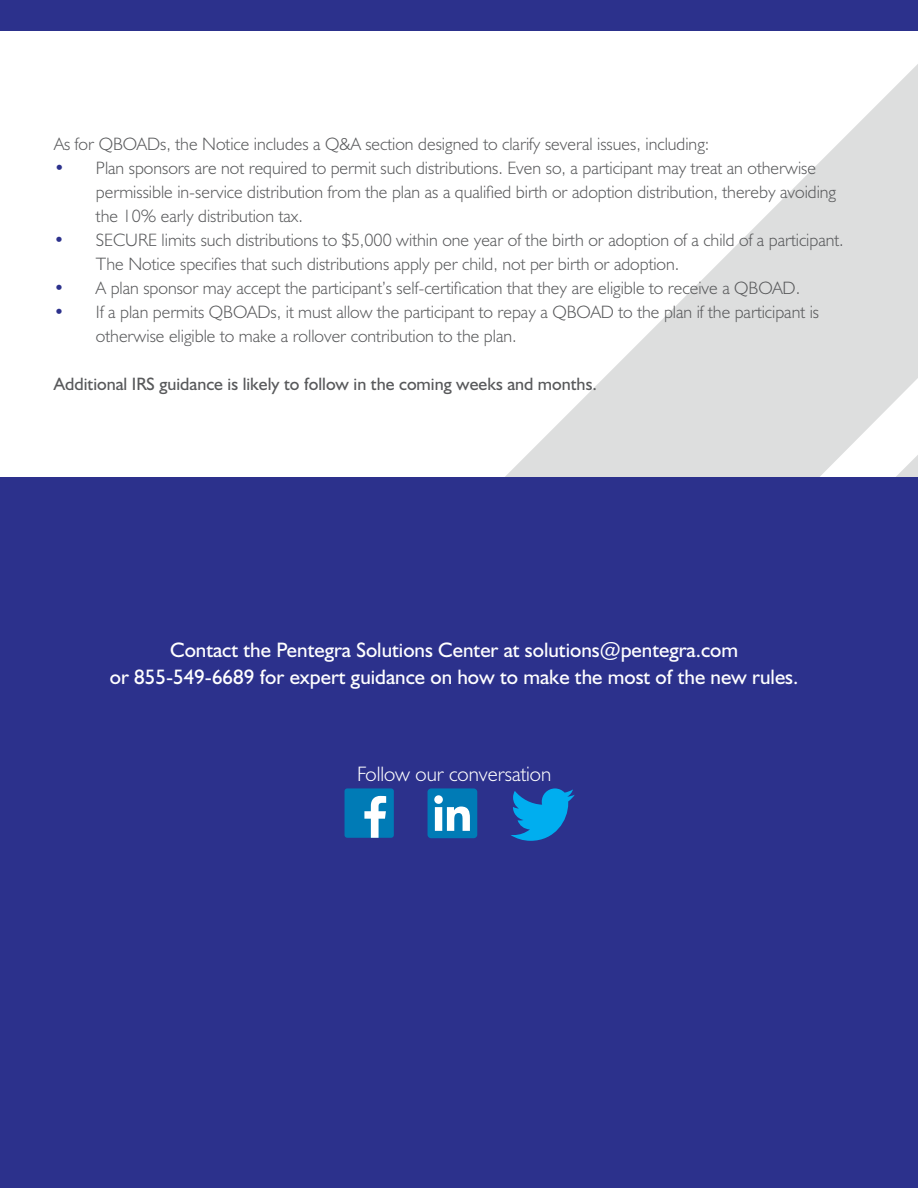
<style>
.page{position:relative;width:918px;height:1188px;background:#fff}
.page>*{position:absolute;margin:0;border:0;box-sizing:border-box;transform-origin:0 0}
.t1{font:21px/27px "Humanist 521 BT";color:#fff;text-align:center}
.t2{font:300 21px "Humanist 521 BT";color:#fff}
.t3{font:300 18px/24px "Humanist 521 BT";color:#58595b}
.t4{font:18px "Humanist 521 BT";color:#58595b}
.s1{color:#2c318c}
</style>
<div class="page">
<svg style="left:527px;top:64px;width:391px;height:391px"></svg>
<svg style="left:505px;top:455px;width:413px;height:22px;fill:#dddede"></svg>
<div style="left:0;top:477px;width:918px;height:711px;background:#2c318c"></div>
<div style="left:345px;top:788px;width:49px;height:50px;background:#007bb6;border-radius:3px"></div>
<svg style="left:364px;top:796px;width:22px;height:42px"></svg>
<div style="left:428px;top:788px;width:49px;height:50px;background:#007bb6;border-radius:4px"></div>
<svg style="left:434px;top:795px;width:36px;height:36px"></svg>
<svg style="left:511px;top:788px;width:64px;height:53px"></svg>
<div style="left:0;top:0;width:918px;height:30px;background:#2c318c"></div>
<p class="t3" style="left:54px;top:132px;width:657px">As for QBOADs, the Notice includes a Q&amp;A section designed to clarify several issues, including:</p>
<p class="t3" style="left:96px;top:156px;width:742px;text-indent:-42px"><span class="s1">•</span> Plan sponsors are not required to permit such distributions. Even so, a participant may treat an otherwise permissible in-service distribution from the plan as a qualified birth or adoption distribution, thereby avoiding the 10% early distribution tax.</p>
<p class="t3" style="left:96px;top:228px;width:749px;text-indent:-42px"><span class="s1">•</span> SECURE limits such distributions to $5,000 within one year of the birth or adoption of a child of a participant.<br>The Notice specifies that such distributions apply per child, not per birth or adoption.</p>
<p class="t3" style="left:54px;top:276px;width:748px"><span class="s1">•</span> A plan sponsor may accept the participant’s self-certification that they are eligible to receive a QBOAD.</p>
<p class="t3" style="left:96px;top:300px;width:725px;text-indent:-42px"><span class="s1">•</span> If a plan permits QBOADs, it must allow the participant to repay a QBOAD to the plan if the participant is otherwise eligible to make a rollover contribution to the plan.</p>
<p class="t4" style="left:54px;top:373px;width:545px">Additional IRS guidance is likely to follow in the coming weeks and months.</p>
<p class="t1" style="left:110px;top:636px;width:690px">Contact the Pentegra Solutions Center at solutions@pentegra.com<br>or 855-549-6689 for expert guidance on how to make the most of the new rules.</p>
<p class="t2" style="left:357px;top:761px;width:196px">Follow our conversation</p>
</div>
